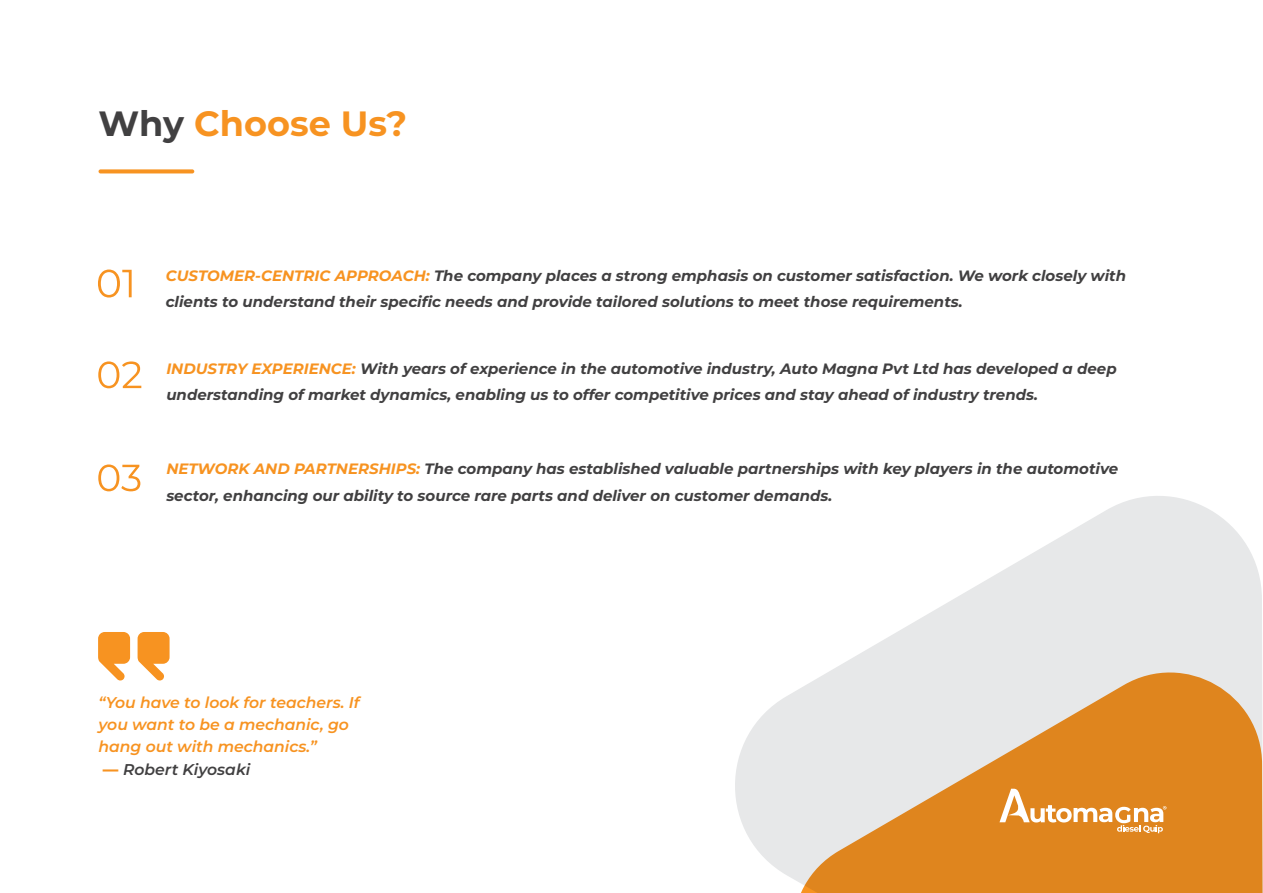
<style>
.page{position:relative;width:1263px;height:893px;background:#fff}
.page>*{position:absolute;margin:0;border:0;box-sizing:border-box;transform-origin:0 0}
.t1{font:700 35.1px "Montserrat";color:#f79321}
.t2{font:italic 600 15.6px/22.4px "Montserrat";color:#f79321}
.t3{font:italic 600 15.6px "Montserrat";color:#414041}
.t4{font:italic 700 15px/26.8px "Montserrat";color:#414041}
.s1{color:#414041}
.s2{color:#f79321}
.s3{font-weight:900;font-style:normal;color:#f79321}
</style>
<div class="page">
<svg style="left:138px;top:632px;width:32px;height:49px"></svg>
<svg style="left:98px;top:632px;width:32px;height:49px"></svg>
<svg style="left:735px;top:496px;width:528px;height:397px;fill:#e7e8e9"></svg>
<svg style="left:801px;top:672px;width:461px;height:221px;background:#e2ab6c"></svg>
<svg style="left:99px;top:169px;width:95px;height:4px"></svg>
<svg style="left:98px;top:270px;width:34px;height:28px"></svg>
<svg style="left:98px;top:361px;width:43px;height:27px"></svg>
<svg style="left:98px;top:464px;width:42px;height:27px"></svg>
<svg style="left:999px;top:789px;width:167px;height:44px"></svg>
<h1 class="t1" style="left:99px;top:100px;width:310px"><span class="s1">Why</span> Choose Us?</h1>
<p class="t4" style="left:166px;top:261px;width:962px"><span class="s2">CUSTOMER-CENTRIC APPROACH:</span> The company places a strong emphasis on customer satisfaction. We work closely with clients to understand their specific needs and provide tailored solutions to meet those requirements.</p>
<p class="t4" style="left:166px;top:354px;width:952px"><span class="s2">INDUSTRY EXPERIENCE:</span> With years of experience in the automotive industry, Auto Magna Pvt Ltd has developed a deep understanding of market dynamics, enabling us to offer competitive prices and stay ahead of industry trends.</p>
<p class="t4" style="left:166px;top:455px;width:953px"><span class="s2">NETWORK AND PARTNERSHIPS:</span> The company has established valuable partnerships with key players in the automotive sector, enhancing our ability to source rare parts and deliver on customer demands.</p>
<p class="t2" style="left:99px;top:690px;width:262px">“You have to look for teachers. If you want to be a mechanic, go hang out with mechanics.”</p>
<p class="t3" style="left:103px;top:759px;width:149px"><span class="s3">—</span> Robert Kiyosaki</p>
</div>
